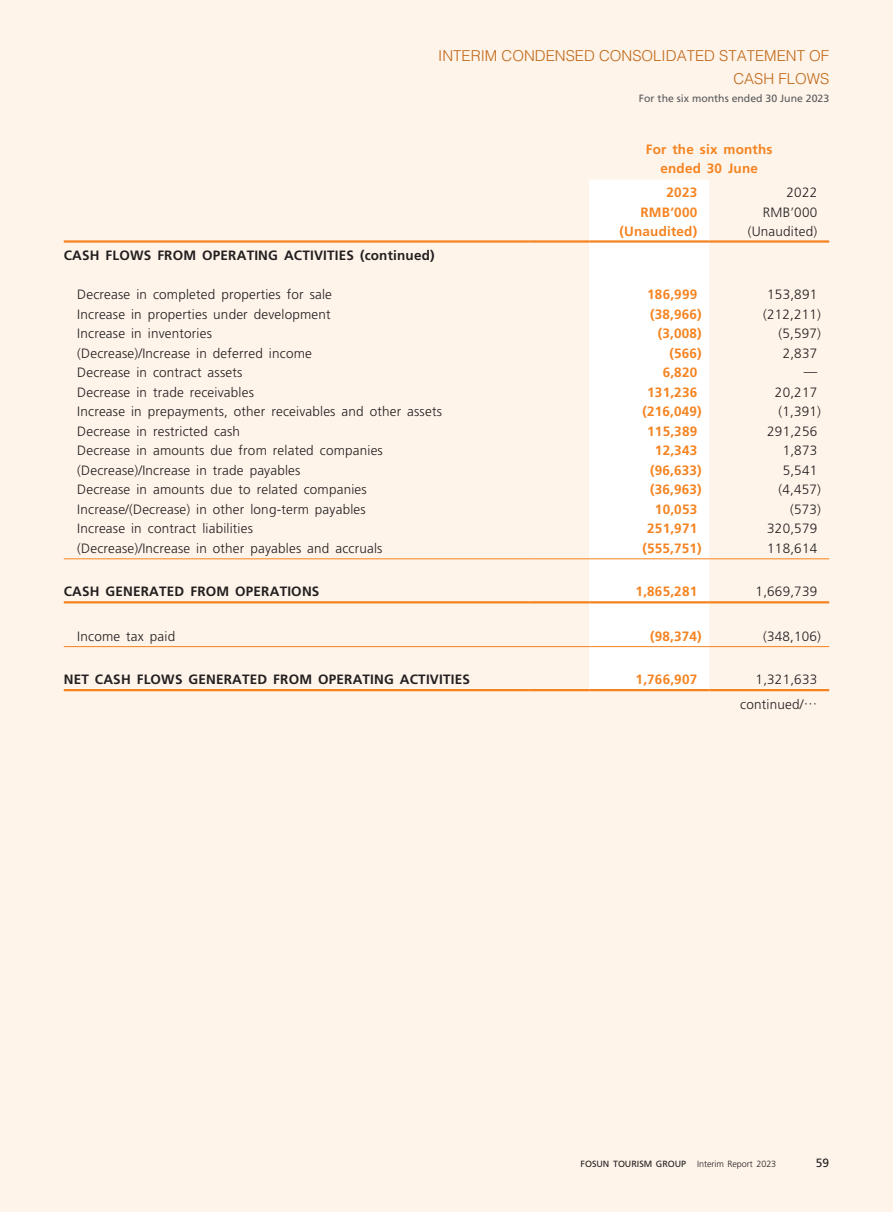
<style>
.page{position:relative;width:893px;height:1212px;background:#fff}
.page>*{position:absolute;margin:0;border:0;box-sizing:border-box;transform-origin:0 0}
.t1{font:300 15px/22.5px "Helvetica LT Std";color:#c06716;text-align:right}
._15_Table_Stub{font:300 13.5px "Frutiger LT Std";letter-spacing:.015em;color:#231f20}
._01_Body_Text{font:700 13.5px/19.5px "Frutiger LT Std";letter-spacing:.015em;color:#f58320;text-align:center}
._01_Body_Text-2{font:300 13.5px "Frutiger LT Std";letter-spacing:.015em;color:#231f20}
._15_Table_Stub-2{font:700 13.5px "Frutiger LT Std";letter-spacing:.015em;color:#231f20}
.t2{font:12px "Frutiger LT Std";color:#231f20}
.t3{font:10.5px "Frutiger LT Std";color:#57585a}
.t4{font:9px "Frutiger LT Std";letter-spacing:-.005em;color:#231f20}
.s1{font-family:"M Hei HK"}
.s2{font-weight:300}
</style>
<div class="page">
<div style="left:3px;top:0;width:890px;height:1212px;background:#fef4ea"></div>
<hr style="left:0;top:0;width:3px;height:1212px;background:#fef4ea">
<div style="left:589px;top:180px;width:120px;height:509px;background:#fff"></div>
<hr style="left:64px;top:240px;width:465px;height:3px;background:#f58320">
<hr style="left:529px;top:240px;width:60px;height:3px;background:#f58320">
<hr style="left:589px;top:240px;width:120px;height:3px;background:#f58320">
<hr style="left:709px;top:240px;width:120px;height:3px;background:#f58320">
<hr style="left:64px;top:558px;width:465px;height:1px;background:#f58320">
<hr style="left:529px;top:558px;width:60px;height:1px;background:#f58320">
<hr style="left:589px;top:558px;width:120px;height:1px;background:#f58320">
<hr style="left:709px;top:558px;width:120px;height:1px;background:#f58320">
<hr style="left:64px;top:601px;width:465px;height:2px;background:#f58320">
<hr style="left:529px;top:601px;width:60px;height:2px;background:#f58320">
<hr style="left:589px;top:601px;width:120px;height:2px;background:#f58320">
<hr style="left:709px;top:601px;width:120px;height:2px;background:#f58320">
<hr style="left:64px;top:646px;width:465px;height:1px;background:#f58320">
<hr style="left:529px;top:646px;width:60px;height:1px;background:#f58320">
<hr style="left:589px;top:646px;width:120px;height:1px;background:#f58320">
<hr style="left:709px;top:646px;width:120px;height:1px;background:#f58320">
<hr style="left:64px;top:689px;width:465px;height:2px;background:#f58320">
<hr style="left:529px;top:689px;width:60px;height:2px;background:#f58320">
<hr style="left:589px;top:689px;width:120px;height:2px;background:#f58320">
<hr style="left:709px;top:689px;width:120px;height:2px;background:#f58320">
<p class="t1" style="left:438px;top:44px;width:392px">INTERIM CONDENSED CONSOLIDATED STATEMENT OF<br>CASH FLOWS</p>
<p class="t3" style="left:639px;top:92px;width:192px">For the six months ended 30 June 2023</p>
<p class="_01_Body_Text" style="left:646px;top:139px;width:128px">For the six months ended 30 June</p>
<p class="_01_Body_Text" style="left:667px;top:183px;width:32px">2023</p>
<p class="_01_Body_Text-2" style="left:787px;top:185px;width:32px">2022</p>
<p class="_01_Body_Text" style="left:640px;top:202px;width:58px">RMB’000</p>
<p class="_01_Body_Text-2" style="left:763px;top:205px;width:56px">RMB’000</p>
<p class="_01_Body_Text" style="left:620px;top:222px;width:79px">(Unaudited)</p>
<p class="_01_Body_Text-2" style="left:748px;top:224px;width:71px">(Unaudited)</p>
<p class="_15_Table_Stub-2" style="left:64px;top:248px;width:372px">CASH FLOWS FROM OPERATING ACTIVITIES (continued)</p>
<p class="_15_Table_Stub" style="left:77px;top:287px;width:256px">Decrease in completed properties for sale</p>
<p class="_01_Body_Text" style="left:647px;top:285px;width:51px">186,999</p>
<p class="_01_Body_Text-2" style="left:767px;top:287px;width:51px">153,891</p>
<p class="_15_Table_Stub" style="left:77px;top:307px;width:255px">Increase in properties under development</p>
<p class="_01_Body_Text" style="left:650px;top:305px;width:53px">(38,966)</p>
<p class="_01_Body_Text-2" style="left:763px;top:307px;width:59px">(212,211)</p>
<p class="_15_Table_Stub" style="left:77px;top:326px;width:136px">Increase in inventories</p>
<p class="_01_Body_Text" style="left:658px;top:324px;width:45px">(3,008)</p>
<p class="_01_Body_Text-2" style="left:778px;top:326px;width:44px">(5,597)</p>
<p class="_15_Table_Stub" style="left:77px;top:346px;width:236px">(Decrease)/Increase in deferred income</p>
<p class="_01_Body_Text" style="left:669px;top:344px;width:34px">(566)</p>
<p class="_01_Body_Text-2" style="left:783px;top:346px;width:36px">2,837</p>
<p class="_15_Table_Stub" style="left:77px;top:365px;width:167px">Decrease in contract assets</p>
<p class="_01_Body_Text" style="left:663px;top:363px;width:36px">6,820</p>
<p class="_01_Body_Text-2" style="left:804px;top:364px;width:15px">—</p>
<p class="_15_Table_Stub" style="left:77px;top:385px;width:178px">Decrease in trade receivables</p>
<p class="_01_Body_Text" style="left:647px;top:383px;width:51px">131,236</p>
<p class="_01_Body_Text-2" style="left:775px;top:385px;width:44px">20,217</p>
<p class="_15_Table_Stub" style="left:77px;top:404px;width:366px">Increase in prepayments, other receivables and other assets</p>
<p class="_01_Body_Text" style="left:642px;top:402px;width:61px">(216,049)</p>
<p class="_01_Body_Text-2" style="left:778px;top:404px;width:44px">(1,391)</p>
<p class="_15_Table_Stub" style="left:77px;top:424px;width:164px">Decrease in restricted cash</p>
<p class="_01_Body_Text" style="left:647px;top:422px;width:51px">115,389</p>
<p class="_01_Body_Text-2" style="left:767px;top:424px;width:51px">291,256</p>
<p class="_15_Table_Stub" style="left:77px;top:443px;width:307px">Decrease in amounts due from related companies</p>
<p class="_01_Body_Text" style="left:655px;top:441px;width:44px">12,343</p>
<p class="_01_Body_Text-2" style="left:783px;top:443px;width:36px">1,873</p>
<p class="_15_Table_Stub" style="left:77px;top:463px;width:225px">(Decrease)/Increase in trade payables</p>
<p class="_01_Body_Text" style="left:650px;top:461px;width:53px">(96,633)</p>
<p class="_01_Body_Text-2" style="left:783px;top:463px;width:36px">5,541</p>
<p class="_15_Table_Stub" style="left:77px;top:482px;width:291px">Decrease in amounts due to related companies</p>
<p class="_01_Body_Text" style="left:650px;top:480px;width:53px">(36,963)</p>
<p class="_01_Body_Text-2" style="left:778px;top:482px;width:44px">(4,457)</p>
<p class="_15_Table_Stub" style="left:77px;top:502px;width:290px">Increase/(Decrease) in other long-term payables</p>
<p class="_01_Body_Text" style="left:655px;top:500px;width:44px">10,053</p>
<p class="_01_Body_Text-2" style="left:790px;top:502px;width:32px">(573)</p>
<p class="_15_Table_Stub" style="left:77px;top:521px;width:177px">Increase in contract liabilities</p>
<p class="_01_Body_Text" style="left:647px;top:519px;width:51px">251,971</p>
<p class="_01_Body_Text-2" style="left:767px;top:521px;width:51px">320,579</p>
<p class="_15_Table_Stub" style="left:77px;top:541px;width:307px">(Decrease)/Increase in other payables and accruals</p>
<p class="_01_Body_Text" style="left:642px;top:539px;width:61px">(555,751)</p>
<p class="_01_Body_Text-2" style="left:767px;top:541px;width:51px">118,614</p>
<p class="_15_Table_Stub-2" style="left:64px;top:584px;width:257px">CASH GENERATED FROM OPERATIONS</p>
<p class="_01_Body_Text" style="left:636px;top:582px;width:63px">1,865,281</p>
<p class="_01_Body_Text-2" style="left:756px;top:584px;width:63px">1,669,739</p>
<p class="_15_Table_Stub" style="left:77px;top:628px;width:99px">Income tax paid</p>
<p class="_01_Body_Text" style="left:650px;top:626px;width:53px">(98,374)</p>
<p class="_01_Body_Text-2" style="left:763px;top:628px;width:59px">(348,106)</p>
<p class="_15_Table_Stub-2" style="left:64px;top:672px;width:408px">NET CASH FLOWS GENERATED FROM OPERATING ACTIVITIES</p>
<p class="_01_Body_Text" style="left:636px;top:670px;width:63px">1,766,907</p>
<p class="_01_Body_Text-2" style="left:756px;top:672px;width:63px">1,321,633</p>
<p class="_01_Body_Text-2" style="left:740px;top:697px;width:78px">continued/<span class="s1">⋯</span></p>
<p class="t4" style="left:581px;top:1159px;width:197px">FOSUN TOURISM GROUP <span class="s2">Interim Report 2023</span></p>
<p class="t2" style="left:816px;top:1156px;width:15px">59</p>
</div>
